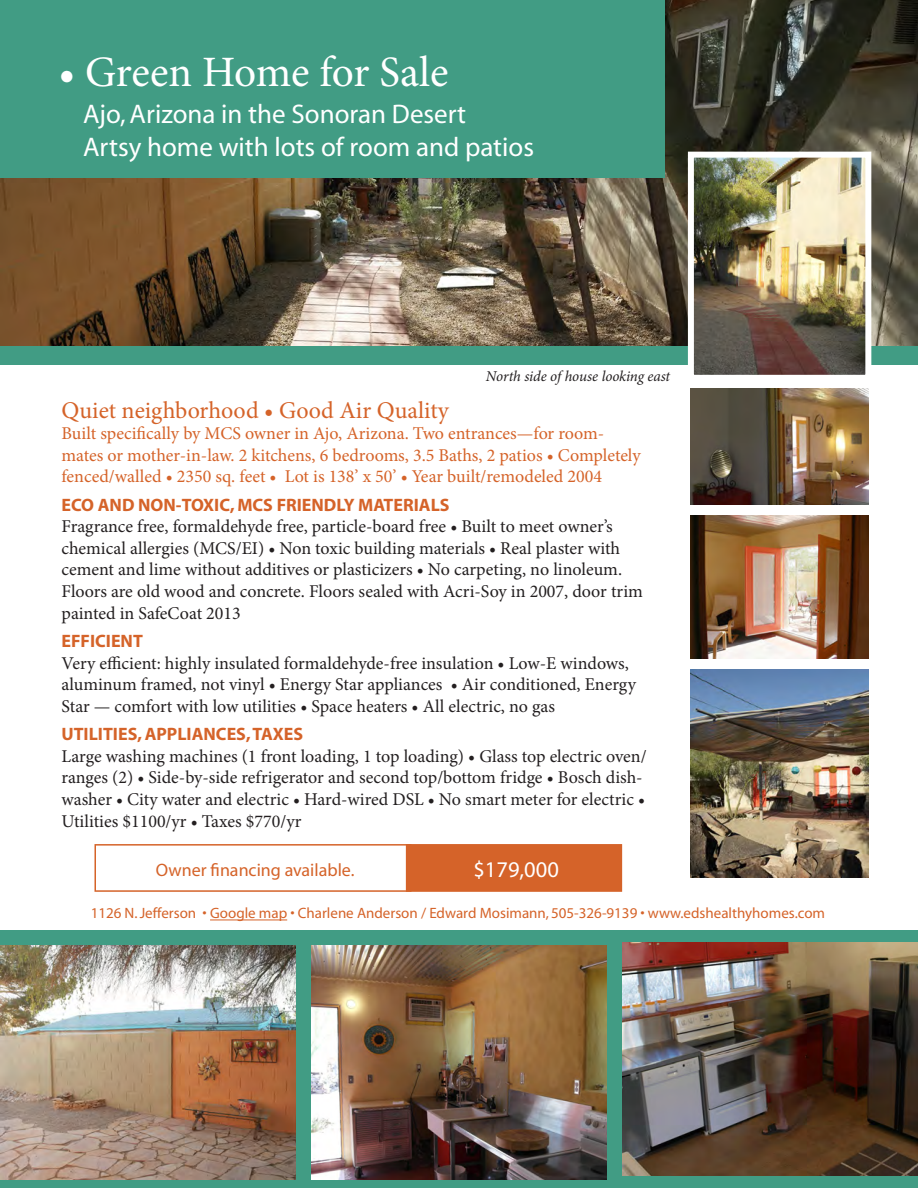
<style>
.page{position:relative;width:918px;height:1188px;background:#fff}
.page>*{position:absolute;margin:0;border:0;box-sizing:border-box;transform-origin:0 0}
.t1{font:43.35px "Minion Pro";letter-spacing:-.005em;color:#fff}
.t2{font:27px "Myriad";color:#fff}
.t3{font:24px "Minion Pro";color:#d56329}
.t4{font:22.5px "Myriad";color:#fff}
.t5{font:18px/21.6px "Minion Pro";color:#231f20}
.t6{font:18px/21.6px "Minion Pro";color:#d56329}
.t7{font:700 18px "Myriad";color:#d56329}
.t8{font:18px "Myriad";color:#d56329}
.t9{font:15px "Myriad";color:#d56329}
.t10{font:italic 15px "Minion Pro";letter-spacing:-.01em;color:#231f20}
</style>
<div class="page">
<div style="left:0;top:315px;width:918px;height:49px;background:#419c84"></div>
<img style="left:0;top:0;width:918px;height:346px">
<div style="left:0;top:0;width:664px;height:177px;background:#419c84"></div>
<div style="left:0;top:930px;width:918px;height:258px;background:#419c84"></div>
<img style="left:622px;top:942px;width:296px;height:234px">
<img style="left:0;top:946px;width:296px;height:233px">
<img style="left:311px;top:946px;width:296px;height:233px">
<img style="left:691px;top:670px;width:177px;height:208px">
<img style="left:695px;top:159px;width:169px;height:215px">
<div style="left:688px;top:152px;width:183px;height:229px;border:6px solid #fff"></div>
<img style="left:691px;top:388px;width:177px;height:117px">
<img style="left:691px;top:515px;width:177px;height:144px">
<div style="left:406px;top:844px;width:216px;height:48px;background:#d56329;border:2px solid #d56329"></div>
<div style="left:94px;top:844px;width:317px;height:48px;border:2px solid #d56329"></div>
<hr style="left:210px;top:920px;width:77px;height:1px;background:#d56329">
<p class="t1" style="left:58px;top:43px;width:392px">• Green Home for Sale</p>
<p class="t2" style="left:83px;top:101px;width:385px">Ajo, Arizona in the Sonoran Desert</p>
<p class="t2" style="left:83px;top:133px;width:452px">Artsy home with lots of room and patios</p>
<p class="t10" style="left:486px;top:366px;width:186px">North side of house looking east</p>
<p class="t3" style="left:62px;top:394px;width:389px">Quiet neighborhood • Good Air Quality</p>
<p class="t6" style="left:62px;top:423px;width:581px">Built specifically by MCS owner in Ajo, Arizona. Two entrances—for room&shy;mates or mother-in-law. 2 kitchens, 6 bedrooms, 3.5 Baths, 2 patios • Completely fenced/walled • 2350 sq. feet • Lot is 138’ x 50’ • Year built/remodeled 2004</p>
<p class="t7" style="left:62px;top:495px;width:390px">ECO AND NON-TOXIC, MCS FRIENDLY MATERIALS</p>
<p class="t5" style="left:62px;top:516px;width:583px">Fragrance free, formaldehyde free, particle-board free • Built to meet owner’s chemical allergies (MCS/EI) • Non toxic building materials • Real plaster with cement and lime without additives or plasticizers • No carpeting, no linoleum.<br>Floors are old wood and concrete. Floors sealed with Acri-Soy in 2007, door trim painted in SafeCoat 2013</p>
<p class="t7" style="left:62px;top:632px;width:83px">EFFICIENT</p>
<p class="t5" style="left:62px;top:652px;width:576px">Very efficient: highly insulated formaldehyde-free insulation • Low-E windows, aluminum framed, not vinyl • Energy Star appliances • Air conditioned, Energy<br>Star — comfort with low utilities • Space heaters • All electric, no gas</p>
<p class="t7" style="left:62px;top:725px;width:243px">UTILITIES, APPLIANCES, TAXES</p>
<p class="t5" style="left:62px;top:745px;width:587px">Large washing machines (1 front loading, 1 top loading) • Glass top electric oven/ ranges (2) • Side-by-side refrigerator and second top/bottom fridge • Bosch dish&shy;washer • City water and electric • Hard-wired DSL • No smart meter for electric • Utilities $1100/yr • Taxes $770/yr</p>
<p class="t8" style="left:156px;top:861px;width:200px">Owner financing available.</p>
<p class="t4" style="left:473px;top:858px;width:87px">$179,000</p>
<p class="t9" style="left:91px;top:906px;width:736px">1126 N. Jefferson • Google map • Charlene Anderson / Edward Mosimann, 505-326-9139 • www.edshealthyhomes.com</p>
</div>
